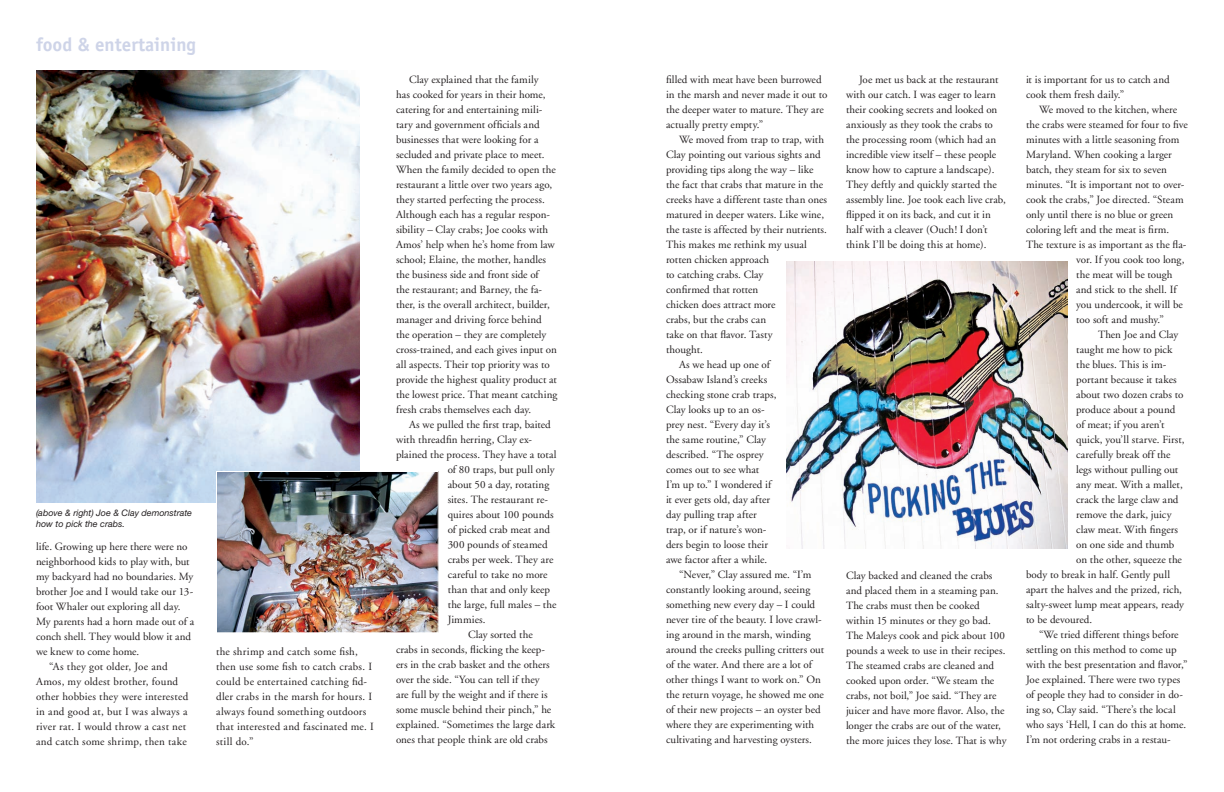
<style>
.page{position:relative;width:1224px;height:792px;background:#fff}
.page>*{position:absolute;margin:0;border:0;box-sizing:border-box;transform-origin:0 0}
.t1{font:700 19px "Officina Sans";color:#ced4e8}
.MAPC_Body_Text{font:11px/15px "Adobe Garamond";letter-spacing:.005em;color:#231f20}
.MAPC_Body_Text-2{font:11px/15px "Adobe Garamond";letter-spacing:.025em;color:#231f20}
.MAPC_Cutline{font:italic 9px/10.8px "Helvetica Neue";color:#231f20}
</style>
<div class="page">
<img style="left:36px;top:70px;width:324px;height:432px">
<img style="left:218px;top:473px;width:219px;height:158px">
<div style="left:216px;top:471px;width:223px;height:162px;border:1px solid #fff"></div>
<img style="left:787px;top:261px;width:280px;height:288px">
<p class="t1" style="left:36px;top:33px;width:162px">food &amp; entertaining</p>
<p class="MAPC_Cutline" style="left:36px;top:507px;width:158px">(above &amp; right) Joe &amp; Clay demonstrate how to pick the crabs.</p>
<p class="MAPC_Body_Text" style="left:36px;top:540px;width:160px">life. Growing up here there were no neighborhood kids to play with, but my backyard had no boundaries. My brother Joe and I would take our 13- foot Whaler out exploring all day.<br>My parents had a horn made out of a conch shell. They would blow it and we knew to come home.</p>
<p class="MAPC_Body_Text" style="left:36px;top:660px;width:154px;text-indent:13px">“As they got older, Joe and<br>Amos, my oldest brother, found other hobbies they were interested in and good at, but I was always a river rat. I would throw a cast net and catch some shrimp, then take</p>
<p class="MAPC_Body_Text-2" style="left:216px;top:644px;width:159px">the shrimp and catch some fish, then use some fish to catch crabs. I could be entertained catching fid&shy;dler crabs in the marsh for hours. I always found something outdoors that interested and fascinated me. I still do.”</p>
<p class="MAPC_Body_Text" style="left:396px;top:73px;width:163px;text-indent:13px">Clay explained that the family<br>has cooked for years in their home, catering for and entertaining mili&shy;tary and government officials and businesses that were looking for a secluded and private place to meet.<br>When the family decided to open the restaurant a little over two years ago, they started perfecting the process.<br>Although each has a regular respon&shy;sibility – Clay crabs; Joe cooks with Amos’ help when he’s home from law school; Elaine, the mother, handles the business side and front side of<br>the restaurant; and Barney, the fa&shy;ther, is the overall architect, builder, manager and driving force behind the operation – they are completely cross-trained, and each gives input on all aspects. Their top priority was to provide the highest quality product at the lowest price. That meant catching fresh crabs themselves each day.</p>
<p class="MAPC_Body_Text" style="left:409px;top:418px;width:143px">As we pulled the first trap, baited</p>
<p class="MAPC_Body_Text" style="left:396px;top:433px;width:137px">with threadfin herring, Clay ex-</p>
<p class="MAPC_Body_Text" style="left:396px;top:448px;width:162px">plained the process. They have a total</p>
<p class="MAPC_Body_Text" style="left:448px;top:463px;width:108px">of 80 traps, but pull only</p>
<p class="MAPC_Body_Text" style="left:448px;top:478px;width:103px">about 50 a day, rotating</p>
<p class="MAPC_Body_Text" style="left:448px;top:493px;width:102px">sites. The restaurant re-</p>
<p class="MAPC_Body_Text" style="left:448px;top:508px;width:108px">quires about 100 pounds</p>
<p class="MAPC_Body_Text" style="left:448px;top:523px;width:104px">of picked crab meat and</p>
<p class="MAPC_Body_Text" style="left:448px;top:538px;width:101px">300 pounds of steamed</p>
<p class="MAPC_Body_Text" style="left:448px;top:553px;width:107px">crabs per week. They are</p>
<p class="MAPC_Body_Text" style="left:448px;top:568px;width:101px">careful to take no more</p>
<p class="MAPC_Body_Text" style="left:448px;top:583px;width:104px">than that and only keep</p>
<p class="MAPC_Body_Text" style="left:448px;top:598px;width:110px">the large, full males – the</p>
<p class="MAPC_Body_Text" style="left:448px;top:613px;width:39px">Jimmies.</p>
<p class="MAPC_Body_Text" style="left:396px;top:628px;width:161px;text-indent:72px">Clay sorted the crabs in seconds, flicking the keep&shy;ers in the crab basket and the others over the side. “You can tell if they<br>are full by the weight and if there is some muscle behind their pinch,” he explained. “Sometimes the large dark ones that people think are old crabs</p>
<p class="MAPC_Body_Text" style="left:666px;top:73px;width:163px">filled with meat have been burrowed in the marsh and never made it out to the deeper water to mature. They are actually pretty empty.”</p>
<p class="MAPC_Body_Text" style="left:666px;top:133px;width:163px;text-indent:13px">We moved from trap to trap, with<br>Clay pointing out various sights and providing tips along the way – like the fact that crabs that mature in the creeks have a different taste than ones matured in deeper waters. Like wine, the taste is affected by their nutrients.<br>This makes me rethink my usual rotten chicken approach<br>to catching crabs. Clay<br>confirmed that rotten<br>chicken does attract more<br>crabs, but the crabs can<br>take on that flavor. Tasty<br>thought.</p>
<p class="MAPC_Body_Text" style="left:666px;top:358px;width:112px;text-indent:13px">As we head up one of<br>Ossabaw Island’s creeks checking stone crab traps,<br>Clay looks up to an os&shy;prey nest. “Every day it’s the same routine,” Clay described. “The osprey comes out to see what<br>I’m up to.” I wondered if it ever gets old, day after day pulling trap after trap, or if nature’s won&shy;ders begin to loose their awe factor after a while.</p>
<p class="MAPC_Body_Text" style="left:666px;top:568px;width:160px;text-indent:13px">“Never,” Clay assured me. “I’m constantly looking around, seeing something new every day – I could never tire of the beauty. I love crawl&shy;ing around in the marsh, winding around the creeks pulling critters out of the water. And there are a lot of other things I want to work on.” On the return voyage, he showed me one of their new projects – an oyster bed where they are experimenting with cultivating and harvesting oysters.</p>
<p class="MAPC_Body_Text" style="left:846px;top:73px;width:161px;text-indent:13px">Joe met us back at the restaurant with our catch. I was eager to learn their cooking secrets and looked on anxiously as they took the crabs to the processing room (which had an incredible view itself – these people know how to capture a landscape).<br>They deftly and quickly started the assembly line. Joe took each live crab, flipped it on its back, and cut it in half with a cleaver (Ouch! I don’t think I’ll be doing this at home).</p>
<p class="MAPC_Body_Text" style="left:1026px;top:73px;width:145px">it is important for us to catch and cook them fresh daily.”</p>
<p class="MAPC_Body_Text" style="left:1039px;top:103px;width:140px">We moved to the kitchen, where</p>
<p class="MAPC_Body_Text" style="left:1026px;top:118px;width:163px">the crabs were steamed for four to five</p>
<p class="MAPC_Body_Text" style="left:1026px;top:133px;width:155px">minutes with a little seasoning from</p>
<p class="MAPC_Body_Text" style="left:1026px;top:148px;width:147px">Maryland. When cooking a larger</p>
<p class="MAPC_Body_Text" style="left:1026px;top:163px;width:142px">batch, they steam for six to seven</p>
<p class="MAPC_Body_Text" style="left:1026px;top:178px;width:160px">minutes. “It is important not to over-</p>
<p class="MAPC_Body_Text" style="left:1026px;top:193px;width:159px">cook the crabs,” Joe directed. “Steam</p>
<p class="MAPC_Body_Text" style="left:1026px;top:208px;width:149px">only until there is no blue or green</p>
<p class="MAPC_Body_Text" style="left:1026px;top:223px;width:145px">coloring left and the meat is firm.</p>
<p class="MAPC_Body_Text" style="left:1026px;top:238px;width:162px">The texture is as important as the fla-</p>
<p class="MAPC_Body_Text" style="left:1076px;top:253px;width:110px">vor. If you cook too long,</p>
<p class="MAPC_Body_Text" style="left:1076px;top:268px;width:98px">the meat will be tough</p>
<p class="MAPC_Body_Text" style="left:1076px;top:283px;width:102px">and stick to the shell. If</p>
<p class="MAPC_Body_Text" style="left:1076px;top:298px;width:108px">you undercook, it will be</p>
<p class="MAPC_Body_Text" style="left:1076px;top:313px;width:89px">too soft and mushy.”</p>
<p class="MAPC_Body_Text" style="left:1098px;top:328px;width:82px">Then Joe and Clay</p>
<p class="MAPC_Body_Text" style="left:1076px;top:343px;width:98px">taught me how to pick</p>
<p class="MAPC_Body_Text" style="left:1076px;top:358px;width:92px">the blues. This is im-</p>
<p class="MAPC_Body_Text" style="left:1076px;top:373px;width:102px">portant because it takes</p>
<p class="MAPC_Body_Text" style="left:1076px;top:388px;width:109px">about two dozen crabs to</p>
<p class="MAPC_Body_Text" style="left:1076px;top:403px;width:101px">produce about a pound</p>
<p class="MAPC_Body_Text" style="left:1076px;top:418px;width:90px">of meat; if you aren’t</p>
<p class="MAPC_Body_Text" style="left:1076px;top:433px;width:110px">quick, you’ll starve. First,</p>
<p class="MAPC_Body_Text" style="left:1076px;top:448px;width:96px">carefully break off the</p>
<p class="MAPC_Body_Text" style="left:1076px;top:463px;width:104px">legs without pulling out</p>
<p class="MAPC_Body_Text" style="left:1076px;top:478px;width:108px">any meat. With a mallet,</p>
<p class="MAPC_Body_Text" style="left:1076px;top:493px;width:104px">crack the large claw and</p>
<p class="MAPC_Body_Text" style="left:1076px;top:508px;width:97px">remove the dark, juicy</p>
<p class="MAPC_Body_Text" style="left:1076px;top:523px;width:103px">claw meat. With fingers</p>
<p class="MAPC_Body_Text" style="left:1076px;top:538px;width:100px">on one side and thumb</p>
<p class="MAPC_Body_Text" style="left:1076px;top:553px;width:107px">on the other, squeeze the</p>
<p class="MAPC_Body_Text" style="left:1026px;top:568px;width:146px">body to break in half. Gently pull</p>
<p class="MAPC_Body_Text" style="left:1026px;top:583px;width:158px">apart the halves and the prized, rich,</p>
<p class="MAPC_Body_Text" style="left:1026px;top:598px;width:160px">salty-sweet lump meat appears, ready</p>
<p class="MAPC_Body_Text" style="left:1026px;top:613px;width:68px">to be devoured.</p>
<p class="MAPC_Body_Text" style="left:1026px;top:628px;width:163px;text-indent:13px">“We tried different things before settling on this method to come up with the best presentation and flavor,” Joe explained. There were two types of people they had to consider in do&shy;ing so, Clay said. “There’s the local who says ‘Hell, I can do this at home.<br>I’m not ordering crabs in a restau-</p>
<p class="MAPC_Body_Text" style="left:846px;top:568px;width:162px">Clay backed and cleaned the crabs and placed them in a steaming pan.<br>The crabs must then be cooked within 15 minutes or they go bad.<br>The Maleys cook and pick about 100 pounds a week to use in their recipes.<br>The steamed crabs are cleaned and cooked upon order. “We steam the crabs, not boil,” Joe said. “They are juicer and have more flavor. Also, the longer the crabs are out of the water, the more juices they lose. That is why</p>
</div>
